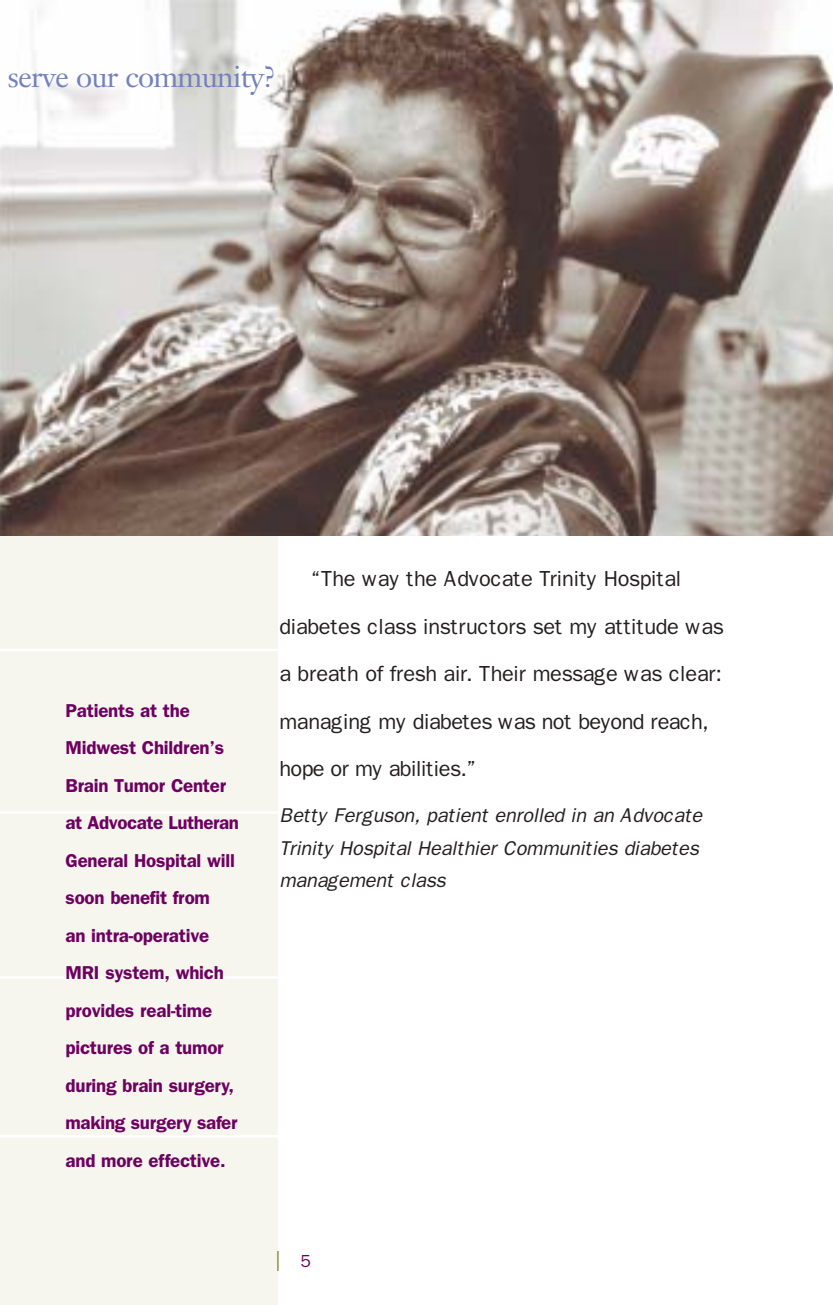
<style>
.page{position:relative;width:833px;height:1305px;background:#fff}
.page>*{position:absolute;margin:0;border:0;box-sizing:border-box;transform-origin:0 0}
.t1{font:30px "Janson Text";letter-spacing:-.025em;color:#7381be}
.t2{font:22px/47.5px "Franklin Gothic";letter-spacing:-.02em;color:#231f1f}
.t3{font:italic 20px/32.5px "Franklin Gothic";letter-spacing:-.01em;color:#231f1f}
.t4{font:20px "Franklin Gothic";color:#788320}
.t5{font:600 18.75px/37.5px "Franklin Gothic";letter-spacing:-.01em;color:#6d0060}
.s1{font-size:17.5px;color:#6d0060}
</style>
<div class="page">
<div style="left:0;top:452px;width:278px;height:853px;background:#f6f6ee"></div>
<img style="left:0;top:0;width:832px;height:535px">
<hr style="left:0;top:1135px;width:278px;height:3px;background:#fff">
<hr style="left:0;top:811px;width:278px;height:3px;background:#fff">
<hr style="left:0;top:649px;width:278px;height:2px;background:#fff">
<hr style="left:0;top:976px;width:278px;height:3px;background:#fff">
<h1 class="t1" style="left:8px;top:65px;width:270px">serve our community?</h1>
<p class="t5" style="left:66px;top:693px;width:175px">Patients at the<br>Midwest Children’s<br>Brain Tumor Center at Advocate Lutheran<br>General Hospital will soon benefit from<br>an intra-operative<br>MRI system, which provides real-time pictures of a tumor during brain surgery, making surgery safer and more effective.</p>
<p class="t2" style="left:279px;top:557px;width:446px;text-indent:31px">“The way the Advocate Trinity Hospital diabetes class instructors set my attitude was a breath of fresh air. Their message was clear: managing my diabetes was not beyond reach, hope or my abilities.”</p>
<p class="t3" style="left:279px;top:801px;width:424px">Betty Ferguson, patient enrolled in an Advocate<br>Trinity Hospital Healthier Communities diabetes management class</p>
<p class="t4" style="left:275px;top:1252px;width:37px">| <span class="s1">5</span></p>
</div>
